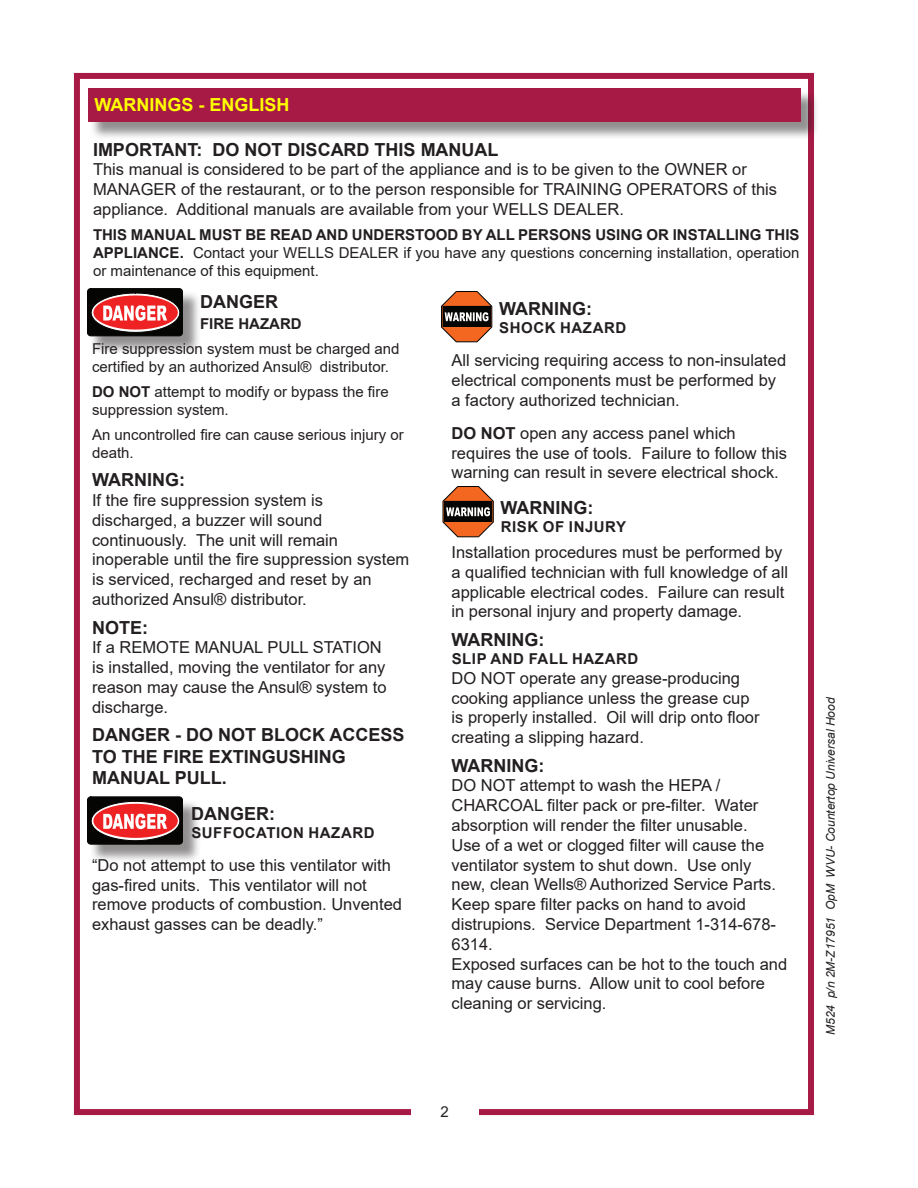
<style>
.page{position:relative;width:918px;height:1188px;background:#fff}
.page>*{position:absolute;margin:0;border:0;box-sizing:border-box;transform-origin:0 0}
.CAUTION__HEADER{font:700 18px/21.6px "Arial";color:#231f20}
.t1{font:700 18px "Arial";color:#ff0}
.Body_Text{font:700 18px "Arial";color:#231f20}
.Caution_Paragraph_Te{font:16.5px/19.8px "Arial";color:#231f20}
.Body_Text-2{font:15px/18px "Arial";color:#231f20}
.CAUTION__Sub_Header{font:700 15px "Arial";letter-spacing:.035em;color:#231f20}
.Body_Text-3{font:700 15px "Arial";color:#231f20}
.t2{font:italic 12px "Arial";color:#231f20}
.s1{font-weight:700}
</style>
<div class="page">
<div style="left:74px;top:73px;width:740px;height:1042px;border:6px solid #a81a46"></div>
<div style="left:411px;top:1102px;width:68px;height:21px;background:#fff"></div>
<div style="left:90px;top:90px;width:729px;height:50px;background:#231f20;opacity:.5"></div>
<div style="left:88px;top:88px;width:713px;height:34px;background:#a81a46"></div>
<div style="left:89px;top:291px;width:112px;height:64px;background:#231f20;opacity:.5"></div>
<svg style="left:87px;top:289px;width:96px;height:47px;background:#904546"></svg>
<div style="left:89px;top:799px;width:112px;height:64px;background:#231f20;opacity:.5"></div>
<svg style="left:87px;top:797px;width:96px;height:47px;background:#904546"></svg>
<svg style="left:441px;top:291px;width:51px;height:51px"></svg>
<svg style="left:443px;top:486px;width:51px;height:51px"></svg>
<p class="t1" style="left:94px;top:92px;width:197px">WARNINGS - ENGLISH</p>
<p class="CAUTION__HEADER" style="left:93px;top:139px;width:407px">IMPORTANT: DO NOT DISCARD THIS MANUAL</p>
<p class="Caution_Paragraph_Te" style="left:93px;top:160px;width:686px">This manual is considered to be part of the appliance and is to be given to the OWNER or<br>MANAGER of the restaurant, or to the person responsible for TRAINING OPERATORS of this appliance. Additional manuals are available from your WELLS DEALER.</p>
<p class="Body_Text-2" style="left:93px;top:225px;width:708px;text-align:justify"><span class="s1">THIS MANUAL MUST BE READ AND UNDERSTOOD BY ALL PERSONS USING OR INSTALLING THIS APPLIANCE.</span> Contact your WELLS DEALER if you have any questions concerning installation, operation or maintenance of this equipment.</p>
<p class="Body_Text" style="left:200px;top:289px;width:79px">DANGER</p>
<p class="Body_Text-3" style="left:200px;top:313px;width:103px">FIRE HAZARD</p>
<p class="Body_Text-2" style="left:92px;top:340px;width:309px">Fire suppression system must be charged and certified by an authorized Ansul® distributor.</p>
<p class="Body_Text-2" style="left:92px;top:383px;width:298px"><span class="s1">DO NOT</span> attempt to modify or bypass the fire suppression system.</p>
<p class="Body_Text-2" style="left:92px;top:425px;width:313px">An uncontrolled fire can cause serious injury or death.</p>
<p class="CAUTION__HEADER" style="left:92px;top:469px;width:94px">WARNING:</p>
<p class="Caution_Paragraph_Te" style="left:92px;top:490px;width:319px">If the fire suppression system is discharged, a buzzer will sound continuously. The unit will remain inoperable until the fire suppression system is serviced, recharged and reset by an authorized Ansul® distributor.</p>
<p class="CAUTION__HEADER" style="left:92px;top:617px;width:57px">NOTE:</p>
<p class="Caution_Paragraph_Te" style="left:92px;top:638px;width:296px">If a REMOTE MANUAL PULL STATION is installed, moving the ventilator for any reason may cause the Ansul® system to discharge.</p>
<p class="CAUTION__HEADER" style="left:92px;top:724px;width:314px">DANGER - DO NOT BLOCK ACCESS<br>TO THE FIRE EXTINGUSHING<br>MANUAL PULL.</p>
<p class="CAUTION__HEADER" style="left:191px;top:803px;width:85px">DANGER:</p>
<p class="CAUTION__Sub_Header" style="left:191px;top:822px;width:185px">SUFFOCATION HAZARD</p>
<p class="Caution_Paragraph_Te" style="left:92px;top:855px;width:311px">“Do not attempt to use this ventilator with gas-fired units. This ventilator will not remove products of combustion. Unvented exhaust gasses can be deadly.”</p>
<p class="CAUTION__HEADER" style="left:499px;top:298px;width:94px">WARNING:</p>
<p class="CAUTION__Sub_Header" style="left:499px;top:317px;width:128px">SHOCK HAZARD</p>
<p class="Caution_Paragraph_Te" style="left:452px;top:350px;width:336px">All servicing requiring access to non-insulated electrical components must be performed by a factory authorized technician.</p>
<p class="Caution_Paragraph_Te" style="left:452px;top:423px;width:337px"><span class="s1">DO NOT</span> open any access panel which requires the use of tools. Failure to follow this warning can result in severe electrical shock.</p>
<p class="CAUTION__HEADER" style="left:501px;top:497px;width:94px">WARNING:</p>
<p class="CAUTION__Sub_Header" style="left:501px;top:516px;width:127px">RISK OF INJURY</p>
<p class="Caution_Paragraph_Te" style="left:452px;top:542px;width:338px">Installation procedures must be performed by a qualified technician with full knowledge of all applicable electrical codes. Failure can result in personal injury and property damage.</p>
<p class="CAUTION__HEADER" style="left:452px;top:629px;width:94px">WARNING:</p>
<p class="CAUTION__Sub_Header" style="left:452px;top:648px;width:188px">SLIP AND FALL HAZARD</p>
<p class="Caution_Paragraph_Te" style="left:452px;top:668px;width:310px">DO NOT operate any grease-producing cooking appliance unless the grease cup is properly installed. Oil will drip onto floor creating a slipping hazard.</p>
<p class="CAUTION__HEADER" style="left:452px;top:755px;width:94px">WARNING:</p>
<p class="Caution_Paragraph_Te" style="left:452px;top:776px;width:326px">DO NOT attempt to wash the HEPA / CHARCOAL filter pack or pre-filter. Water absorption will render the filter unusable.<br>Use of a wet or clogged filter will cause the ventilator system to shut down. Use only new, clean Wells® Authorized Service Parts.<br>Keep spare filter packs on hand to avoid distrupions. Service Department 1-314-678- 6314.</p>
<p class="Caution_Paragraph_Te" style="left:452px;top:954px;width:337px">Exposed surfaces can be hot to the touch and may cause burns. Allow unit to cool before cleaning or servicing.</p>
<p class="t2" style="left:823px;top:1035px;width:339px;rotate:-90deg">M524 p/n 2M-Z17951 OpM WVU- Countertop Universal Hood</p>
<p class="Body_Text-2" style="left:441px;top:1102px;width:10px">2</p>
</div>
